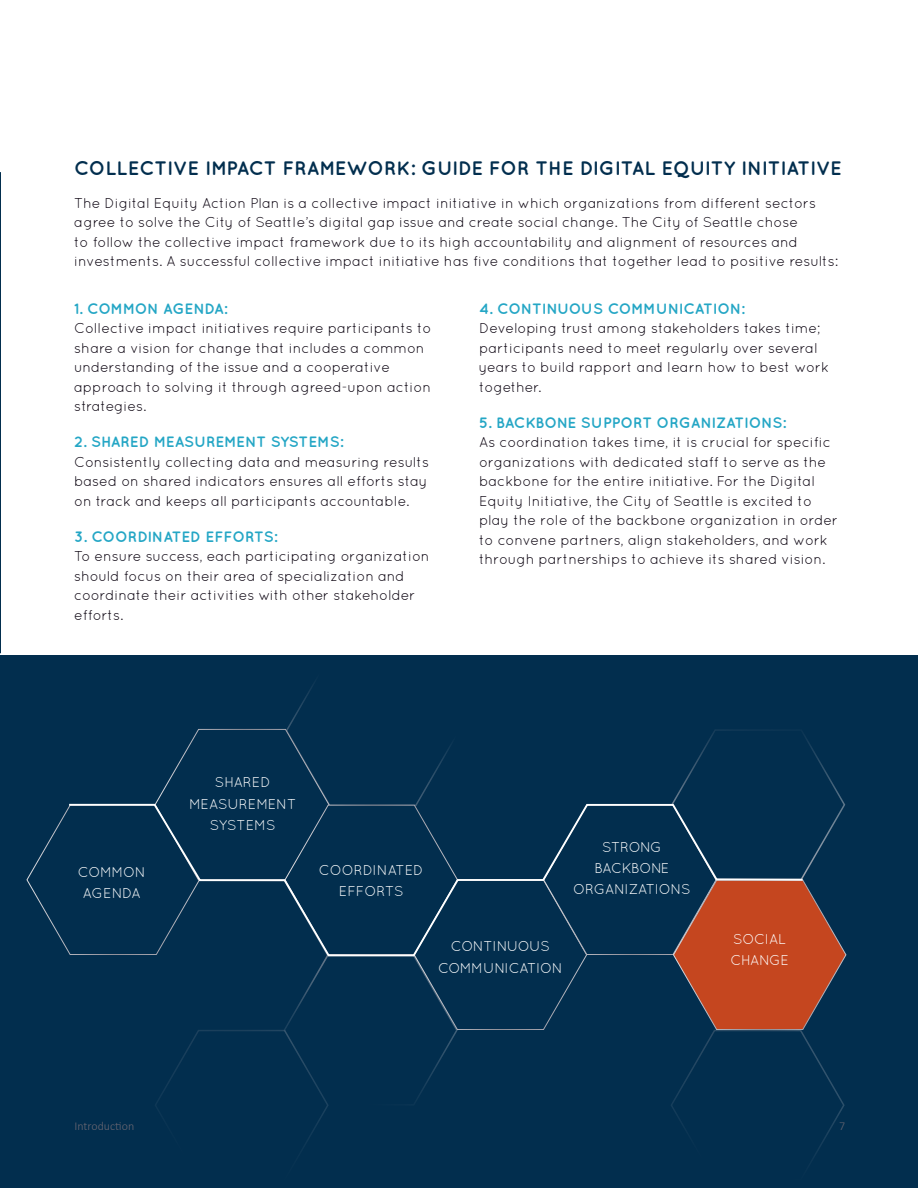
<style>
.page{position:relative;width:918px;height:1188px;background:#fff}
.page>*{position:absolute;margin:0;border:0;box-sizing:border-box;transform-origin:0 0}
.Subheader{font:700 19.5px "Quicksand";letter-spacing:.005em;color:#022e4e}
.sub_sub_head{font:700 15px "Quicksand";letter-spacing:-.01em;color:#24a6c5}
.sub_sub_head-2{font:700 15px "Quicksand";letter-spacing:-.03em;color:#24a6c5}
.body{font:14.25px/19.5px "Quicksand";letter-spacing:-.005em;color:#0a020f}
.Intro_Paragraph{font:14.25px/21.3px "Quicksand";letter-spacing:-.01em;color:#fff;text-align:center}
.Intro_Paragraph-2{font:14.25px/21.3px "Quicksand";letter-spacing:-.03em;color:#fff;text-align:center}
.t1{font:300 12px "Calibri";color:#696671}
</style>
<div class="page">
<div style="left:0;top:655px;width:918px;height:533px;background:#022e4e"></div>
<svg style="left:26px;top:684px;width:821px;height:476px"></svg>
<svg style="left:67px;top:803px;width:738px;height:154px"></svg>
<p class="Subheader" style="left:74px;top:156px;width:769px">COLLECTIVE IMPACT FRAMEWORK: GUIDE FOR THE DIGITAL EQUITY INITIATIVE</p>
<p class="body" style="left:74px;top:193px;width:765px">The Digital Equity Action Plan is a collective impact initiative in which organizations from different sectors agree to solve the City of Seattle’s digital gap issue and create social change. The City of Seattle chose<br>to follow the collective impact framework due to its high accountability and alignment of resources and investments. A successful collective impact initiative has five conditions that together lead to positive results:</p>
<p class="sub_sub_head-2" style="left:74px;top:300px;width:155px">1. COMMON AGENDA:</p>
<p class="body" style="left:74px;top:319px;width:359px">Collective impact initiatives require participants to share a vision for change that includes a common understanding of the issue and a cooperative approach to solving it through agreed-upon action strategies.</p>
<p class="sub_sub_head" style="left:74px;top:433px;width:271px">2. SHARED MEASUREMENT SYSTEMS:</p>
<p class="body" style="left:74px;top:452px;width:356px;text-align:justify">Consistently collecting data and measuring results based on shared indicators ensures all efforts stay on track and keeps all participants accountable.</p>
<p class="sub_sub_head" style="left:74px;top:528px;width:205px">3. COORDINATED EFFORTS:</p>
<p class="body" style="left:74px;top:547px;width:357px">To ensure success, each participating organization should focus on their area of specialization and coordinate their activities with other stakeholder efforts.</p>
<p class="sub_sub_head" style="left:479px;top:300px;width:267px">4. CONTINUOUS COMMUNICATION:</p>
<p class="body" style="left:479px;top:319px;width:351px">Developing trust among stakeholders takes time; participants need to meet regularly over several years to build rapport and learn how to best work together.</p>
<p class="sub_sub_head" style="left:479px;top:414px;width:309px">5. BACKBONE SUPPORT ORGANIZATIONS:</p>
<p class="body" style="left:479px;top:433px;width:360px">As coordination takes time, it is crucial for specific organizations with dedicated staff to serve as the backbone for the entire initiative. For the Digital Equity Initiative, the City of Seattle is excited to play the role of the backbone organization in order to convene partners, align stakeholders, and work through partnerships to achieve its shared vision.</p>
<p class="Intro_Paragraph" style="left:78px;top:861px;width:69px">COMMON<br>AGENDA</p>
<p class="Intro_Paragraph" style="left:189px;top:771px;width:108px">SHARED<br>MEASUREMENT<br>SYSTEMS</p>
<p class="Intro_Paragraph" style="left:319px;top:859px;width:106px">COORDINATED<br>EFFORTS</p>
<p class="Intro_Paragraph" style="left:573px;top:836px;width:119px">STRONG<br>BACKBONE<br>ORGANIZATIONS</p>
<p class="Intro_Paragraph-2" style="left:438px;top:936px;width:126px">CONTINUOUS<br>COMMUNICATION</p>
<p class="Intro_Paragraph" style="left:730px;top:928px;width:60px;text-align:left">SOCIAL<br>CHANGE</p>
<p class="t1" style="left:75px;top:1119px;width:61px">Introduction</p>
<p class="t1" style="left:839px;top:1119px;width:8px">7</p>
</div>
